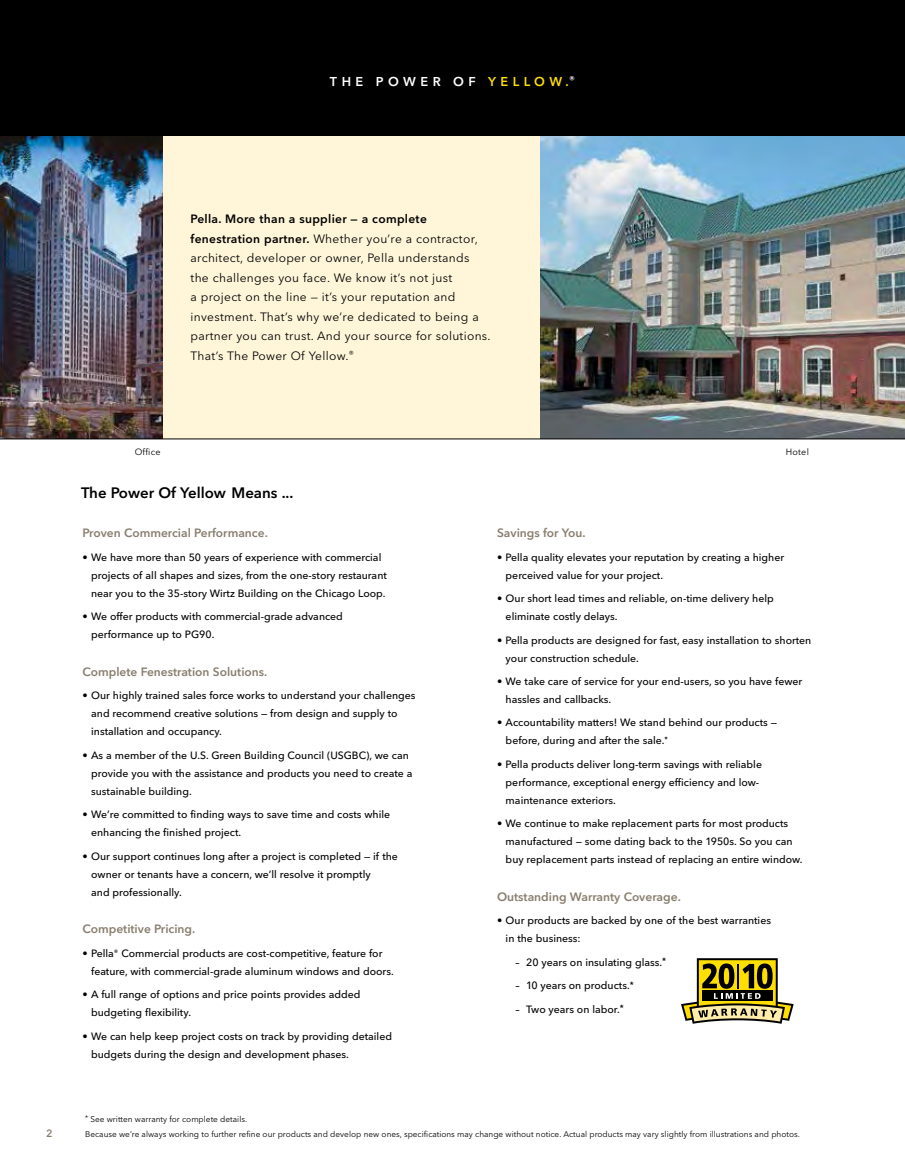
<style>
.page{position:relative;width:905px;height:1175px;background:#fff}
.page>*{position:absolute;margin:0;border:0;box-sizing:border-box;transform-origin:0 0}
.t1{font:600 15px "Avenir Next LT Pro";color:#000}
.t2{font:600 12.75px "Avenir Next LT Pro";letter-spacing:.35em;color:#fff}
.t3{font:12px/19.5px "Avenir Next LT Pro";letter-spacing:.025em;color:#000}
.t4{font:600 12px "Avenir Next LT Pro";color:#887e6e}
.t5{font:500 10.5px/18px "Avenir Next LT Pro";color:#000}
.t6{font:600 10.5px "Avenir Next LT Pro";color:#887e6e}
.t7{font:9px "Avenir Next LT Pro";letter-spacing:.025em;color:#000}
.t8{font:8.25px/15.5px "Avenir Next LT Pro";color:#000}
.s1{color:#ffdf00}
.s2{font-weight:600}
.s3{font-size:9px}
</style>
<div class="page">
<hr style="left:904px;top:135px;width:1px;height:304px;background:#fff6da">
<div style="left:0;top:135px;width:904px;height:304px;background:#fff6da"></div>
<img style="left:0;top:135px;width:162px;height:303px">
<img style="left:540px;top:135px;width:364px;height:303px">
<hr style="left:0;top:438px;width:904px;height:1px;background:#000">
<svg style="left:681px;top:958px;width:113px;height:66px"></svg>
<hr style="left:737px;top:963px;width:2px;height:25px;background:#000">
<div style="left:0;top:0;width:904px;height:135px;background:#000"></div>
<p class="t2" style="left:330px;top:74px;width:246px">THE POWER OF <span class="s1">YELLOW.</span><sup>®</sup></p>
<p class="t3" style="left:190px;top:209px;width:301px"><span class="s2">Pella. More than a supplier — a complete fenestration partner.</span> Whether you’re a contractor, architect, developer or owner, Pella understands<br>the challenges you face. We know it’s not just<br>a project on the line — it’s your reputation and investment. That’s why we’re dedicated to being a partner you can trust. And your source for solutions.<br>That’s The Power Of Yellow.<sup>®</sup></p>
<p class="t6" style="left:46px;top:1127px;width:8px">2</p>
<p class="t7" style="left:135px;top:446px;width:27px">Office</p>
<p class="t7" style="left:785px;top:446px;width:25px">Hotel</p>
<h1 class="t1" style="left:81px;top:483px;width:214px">The Power Of Yellow Means ...</h1>
<p class="t4" style="left:82px;top:526px;width:187px">Proven Commercial Performance.</p>
<p class="t5" style="left:91px;top:548px;width:297px;text-indent:-9px">• We have more than 50 years of experience with commercial projects of all shapes and sizes, from the one-story restaurant near you to the 35-story Wirtz Building on the Chicago Loop.</p>
<p class="t5" style="left:91px;top:607px;width:253px;text-indent:-9px">• We offer products with commercial-grade advanced performance up to PG90.</p>
<p class="t4" style="left:82px;top:664px;width:186px">Complete Fenestration Solutions.</p>
<p class="t5" style="left:91px;top:686px;width:326px;text-indent:-9px">• Our highly trained sales force works to understand your challenges and recommend creative solutions — from design and supply to installation and occupancy.</p>
<p class="t5" style="left:91px;top:746px;width:323px;text-indent:-9px">• As a member of the U.S. Green Building Council (USGBC), we can provide you with the assistance and products you need to create a sustainable building.</p>
<p class="t5" style="left:91px;top:805px;width:300px;text-indent:-9px">• We’re committed to finding ways to save time and costs while enhancing the finished project.</p>
<p class="t5" style="left:91px;top:847px;width:308px;text-indent:-9px">• Our support continues long after a project is completed — if the owner or tenants have a concern, we’ll resolve it promptly<br>and professionally.</p>
<p class="t4" style="left:82px;top:922px;width:114px">Competitive Pricing.</p>
<p class="t5" style="left:91px;top:944px;width:304px;text-indent:-9px">• Pella<sup>®</sup> Commercial products are cost-competitive, feature for feature, with commercial-grade aluminum windows and doors.</p>
<p class="t5" style="left:91px;top:985px;width:271px;text-indent:-9px">• A full range of options and price points provides added budgeting flexibility.</p>
<p class="t5" style="left:91px;top:1027px;width:302px;text-indent:-9px">• We can help keep project costs on track by providing detailed budgets during the design and development phases.</p>
<p class="t4" style="left:497px;top:526px;width:90px">Savings for You.</p>
<p class="t5" style="left:505px;top:548px;width:280px;text-indent:-9px">• Pella quality elevates your reputation by creating a higher perceived value for your project.</p>
<p class="t5" style="left:505px;top:589px;width:269px;text-indent:-9px">• Our short lead times and reliable, on-time delivery help eliminate costly delays.</p>
<p class="t5" style="left:505px;top:631px;width:307px;text-indent:-9px">• Pella products are designed for fast, easy installation to shorten your construction schedule.</p>
<p class="t5" style="left:505px;top:672px;width:298px;text-indent:-9px">• We take care of service for your end-users, so you have fewer hassles and callbacks.</p>
<p class="t5" style="left:505px;top:713px;width:273px;text-indent:-9px">• Accountability matters! We stand behind our products — before, during and after the sale.<sup>*</sup></p>
<p class="t5" style="left:505px;top:755px;width:258px;text-indent:-9px">• Pella products deliver long-term savings with reliable performance, exceptional energy efficiency and low&shy;maintenance exteriors.</p>
<p class="t5" style="left:505px;top:814px;width:298px;text-indent:-9px">• We continue to make replacement parts for most products manufactured — some dating back to the 1950s. So you can buy replacement parts instead of replacing an entire window.</p>
<p class="t4" style="left:497px;top:889px;width:185px">Outstanding Warranty Coverage.</p>
<p class="t5" style="left:505px;top:911px;width:267px;text-indent:-9px">• Our products are backed by one of the best warranties in the business:</p>
<p class="t5" style="left:515px;top:953px;width:152px">– 20 years on insulating glass.<span class="s3">*</span></p>
<p class="t5" style="left:515px;top:976px;width:120px">– 10 years on products.<span class="s3">*</span></p>
<p class="t5" style="left:515px;top:1000px;width:110px">– Two years on labor.<span class="s3">*</span></p>
<p class="t8" style="left:85px;top:1111px;width:716px"><sup>*</sup> See written warranty for complete details.<br>Because we’re always working to further refine our products and develop new ones, specifications may change without notice. Actual products may vary slightly from illustrations and photos.</p>
</div>
